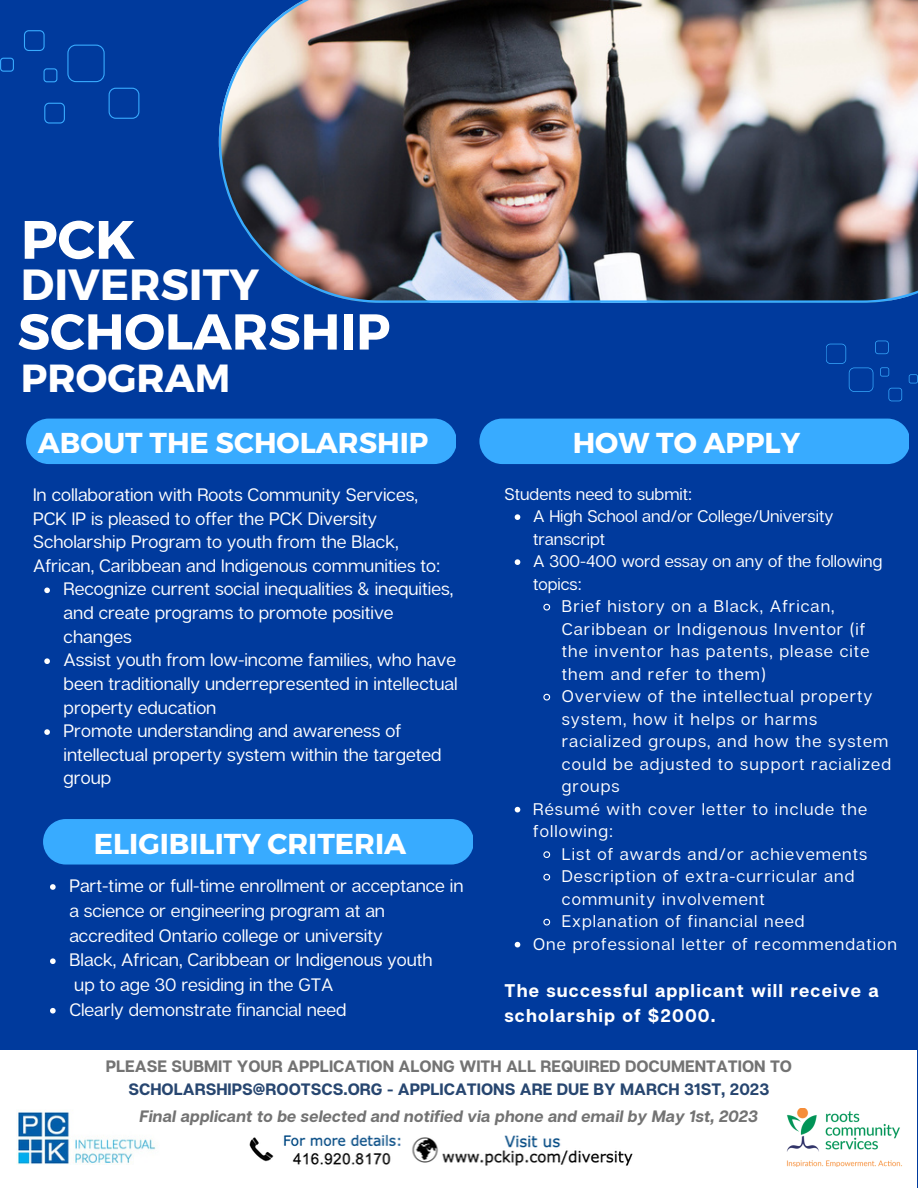
<style>
.page{position:relative;width:918px;height:1188px;background:#003a9d}
.page>*{position:absolute;margin:0;border:0;box-sizing:border-box;transform-origin:0 0}
.t1{font:700 54px "Montserrat";color:#fff}
.t2{font:700 50.25px "Montserrat";color:#fff}
.t3{font:700 43.5px "Montserrat";color:#fff}
.t4{font:700 39.15px "Montserrat";color:#fff}
.t5{font:700 28.8px "Montserrat";color:#fff}
.t6{font:700 18.3px/24.8px "Articulat CF";letter-spacing:.065em;color:#fff}
.t7{font:18px/23.7px "Articulat CF";color:#fff}
.t8{font:16.8px "Articulat CF";letter-spacing:.065em;color:#fff}
.t9{font:16.8px "Articulat CF";color:#fff}
.t10{font:italic 700 16.5px "Articulat CF";color:#737373}
.t11{font:700 16.5px "Articulat CF";color:#737373}
.t12{font:700 16.5px "Articulat CF";color:#274670}
</style>
<div class="page">
<div style="left:26px;top:419px;width:429px;height:45px;background:#38abff"></div>
<svg style="left:44px;top:103px;width:21px;height:21px"></svg>
<svg style="left:67px;top:45px;width:38px;height:37px"></svg>
<svg style="left:109px;top:88px;width:30px;height:31px"></svg>
<svg style="left:44px;top:68px;width:13px;height:14px"></svg>
<svg style="left:24px;top:31px;width:21px;height:20px"></svg>
<svg style="left:0;top:58px;width:14px;height:14px"></svg>
<div style="left:0;top:1050px;width:917px;height:138px;background:#fff"></div>
<img style="left:786px;top:1108px;width:116px;height:59px">
<img style="left:249px;top:1134px;width:384px;height:32px">
<img style="left:17px;top:1112px;width:139px;height:53px">
<svg style="left:515px;top:514px;width:5px;height:6px"></svg>
<svg style="left:515px;top:559px;width:5px;height:6px"></svg>
<svg style="left:543px;top:603px;width:8px;height:8px"></svg>
<svg style="left:543px;top:693px;width:8px;height:8px"></svg>
<svg style="left:515px;top:807px;width:5px;height:5px"></svg>
<svg style="left:543px;top:851px;width:8px;height:7px"></svg>
<svg style="left:543px;top:873px;width:8px;height:8px"></svg>
<svg style="left:543px;top:918px;width:8px;height:8px"></svg>
<svg style="left:515px;top:942px;width:5px;height:5px"></svg>
<svg style="left:44px;top:588px;width:6px;height:5px"></svg>
<svg style="left:44px;top:658px;width:6px;height:6px"></svg>
<svg style="left:44px;top:729px;width:6px;height:6px"></svg>
<svg style="left:826px;top:341px;width:76px;height:60px"></svg>
<svg style="left:909px;top:374px;width:9px;height:9px"></svg>
<div style="left:43px;top:819px;width:429px;height:46px;background:#38abff"></div>
<img style="left:219px;top:0;width:699px;height:303px">
<svg style="left:50px;top:884px;width:6px;height:6px"></svg>
<svg style="left:50px;top:958px;width:6px;height:6px"></svg>
<svg style="left:50px;top:1008px;width:6px;height:6px"></svg>
<div style="left:479px;top:419px;width:430px;height:45px;background:#38abff"></div>
<h1 class="t1" style="left:21px;top:204px;width:116px">PCK</h1>
<h3 class="t3" style="left:21px;top:256px;width:240px">DIVERSITY</h3>
<h2 class="t2" style="left:18px;top:299px;width:374px">SCHOLARSHIP</h2>
<h3 class="t4" style="left:21px;top:352px;width:211px">PROGRAM</h3>
<h3 class="t5" style="left:38px;top:424px;width:392px">ABOUT THE SCHOLARSHIP</h3>
<p class="t7" style="left:33px;top:482px;width:409px">In collaboration with Roots Community Services, PCK IP is pleased to offer the PCK Diversity Scholarship Program to youth from the Black, African, Caribbean and Indigenous communities to:</p>
<p class="t7" style="left:64px;top:577px;width:396px">Recognize current social inequalities &amp; inequities, and create programs to promote positive changes<br>Assist youth from low-income families, who have been traditionally underrepresented in intellectual property education<br>Promote understanding and awareness of intellectual property system within the targeted group</p>
<h3 class="t5" style="left:94px;top:825px;width:314px">ELIGIBILITY CRITERIA</h3>
<p class="t7" style="left:69px;top:873px;width:396px;line-height:24.8px">Part-time or full-time enrollment or acceptance in a science or engineering program at an accredited Ontario college or university<br>Black, African, Caribbean or Indigenous youth<br>up to age 30 residing in the GTA<br>Clearly demonstrate financial need</p>
<h3 class="t5" style="left:573px;top:424px;width:229px">HOW TO APPLY</h3>
<p class="t9" style="left:505px;top:483px;width:189px">Students need to submit:</p>
<p class="t9" style="left:533px;top:506px;width:302px">A High School and/or College/University</p>
<p class="t9" style="left:533px;top:528px;width:73px">transcript</p>
<p class="t9" style="left:533px;top:551px;width:351px">A 300-400 word essay on any of the following</p>
<p class="t8" style="left:533px;top:573px;width:50px">topics:</p>
<p class="t8" style="left:562px;top:596px;width:274px">Brief history on a Black, African,</p>
<p class="t8" style="left:562px;top:618px;width:305px">Caribbean or Indigenous Inventor (if</p>
<p class="t8" style="left:562px;top:641px;width:309px">the inventor has patents, please cite</p>
<p class="t8" style="left:562px;top:663px;width:205px">them and refer to them)</p>
<p class="t8" style="left:562px;top:686px;width:312px">Overview of the intellectual property</p>
<p class="t8" style="left:562px;top:708px;width:257px">system, how it helps or harms</p>
<p class="t8" style="left:562px;top:731px;width:328px">racialized groups, and how the system</p>
<p class="t8" style="left:562px;top:753px;width:331px">could be adjusted to support racialized</p>
<p class="t8" style="left:562px;top:776px;width:59px">groups</p>
<p class="t8" style="left:533px;top:798px;width:335px">Résumé with cover letter to include the</p>
<p class="t8" style="left:533px;top:821px;width:82px">following:</p>
<p class="t8" style="left:562px;top:843px;width:307px">List of awards and/or achievements</p>
<p class="t8" style="left:562px;top:866px;width:294px">Description of extra-curricular and</p>
<p class="t8" style="left:562px;top:888px;width:204px">community involvement</p>
<p class="t8" style="left:562px;top:911px;width:244px">Explanation of financial need</p>
<p class="t8" style="left:533px;top:933px;width:365px">One professional letter of recommendation</p>
<p class="t6" style="left:505px;top:978px;width:376px">The successful applicant will receive a scholarship of $2000.</p>
<p class="t11" style="left:106px;top:1056px;width:688px">PLEASE SUBMIT YOUR APPLICATION ALONG WITH ALL REQUIRED DOCUMENTATION TO</p>
<p class="t12" style="left:128px;top:1079px;width:643px">SCHOLARSHIPS@ROOTSCS.ORG - APPLICATIONS ARE DUE BY MARCH 31ST, 2023</p>
<p class="t10" style="left:140px;top:1106px;width:620px">Final applicant to be selected and notified via phone and email by May 1st, 2023</p>
</div>
